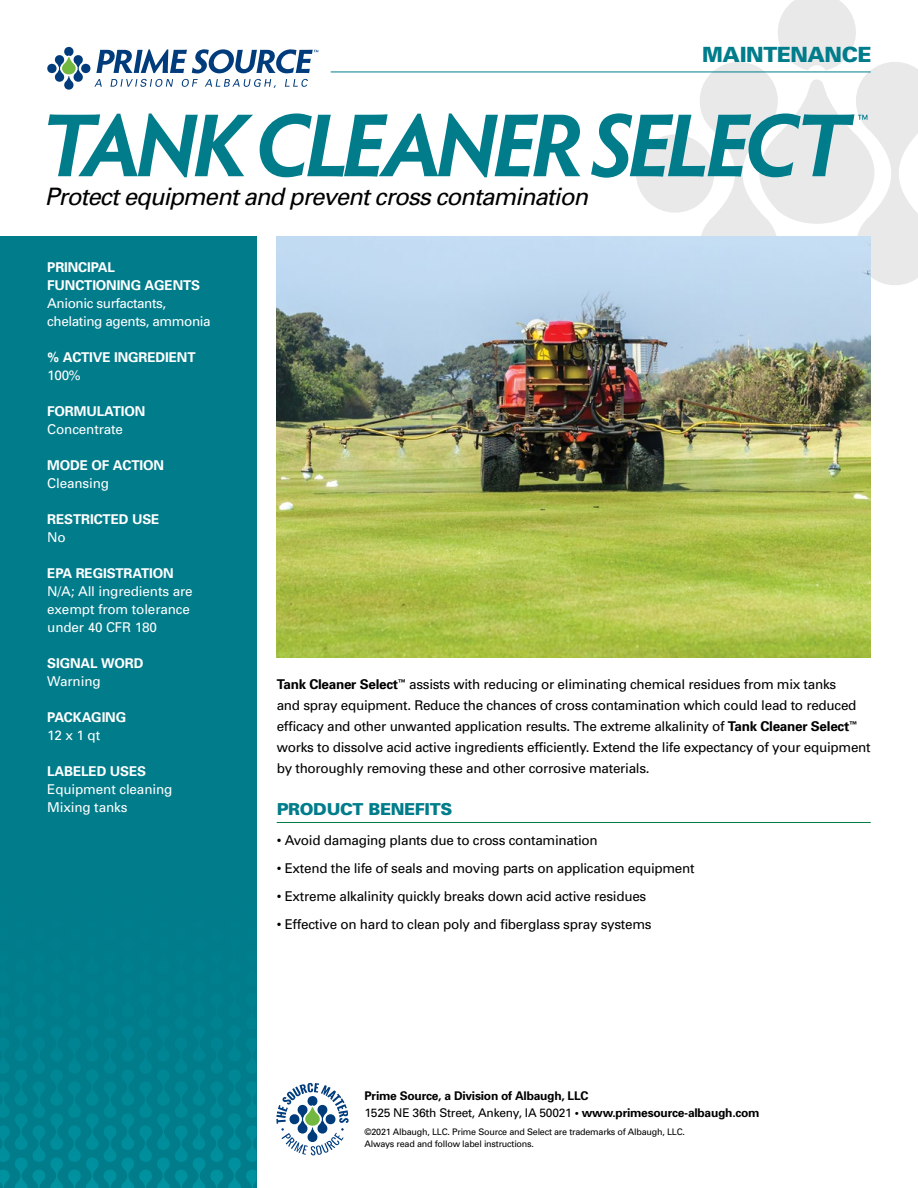
<style>
.page{position:relative;width:918px;height:1188px;background:#fff}
.page>*{position:absolute;margin:0;border:0;box-sizing:border-box;transform-origin:0 0}
.t1{font:italic 24px "Univers";letter-spacing:-.04em;color:#000}
.t2{font:900 21px "Univers";letter-spacing:-.02em;color:#007c8b}
.t3{font:900 16.5px "Univers";letter-spacing:-.02em;color:#007c8b}
.t4{font:13.5px/21px "Univers";letter-spacing:-.02em;color:#000}
.t5{font:700 13.5px/18px "Univers";letter-spacing:-.01em;color:#fff}
.t6{font:13.5px/18px "Univers";letter-spacing:-.01em;color:#fff}
.t7{font:13.5px/18px "Univers";letter-spacing:-.03em;color:#fff}
.t8{font:700 12px/16.5px "Univers";letter-spacing:-.02em;color:#000}
.t9{font:9px/12px "Univers";letter-spacing:-.025em;color:#000}
.s1{font-weight:700}
.s2{font-weight:400}
</style>
<div class="page">
<svg style="left:47px;top:47px;width:271px;height:43px"></svg>
<div style="left:0;top:236px;width:256px;height:952px;background:#007c8b"></div>
<svg style="left:0;top:1075px;width:256px;height:113px"></svg>
<hr style="left:277px;top:822px;width:594px;height:1px;background:#007d43">
<svg style="left:48px;top:113px;width:205px;height:64px"></svg>
<svg style="left:260px;top:113px;width:320px;height:64px"></svg>
<svg style="left:591px;top:0;width:327px;height:285px"></svg>
<img style="left:277px;top:236px;width:594px;height:421px">
<hr style="left:331px;top:72px;width:540px;height:1px;background:#007c8b">
<svg style="left:276px;top:1083px;width:73px;height:72px"></svg>
<h1 class="t1" style="left:45px;top:182px;width:545px">Protect equipment and prevent cross contamination</h1>
<h2 class="t2" style="left:702px;top:42px;width:171px">MAINTENANCE</h2>
<p class="t5" style="left:47px;top:257px;width:154px">PRINCIPAL<br>FUNCTIONING AGENTS</p>
<p class="t7" style="left:47px;top:294px;width:165px">Anionic surfactants, chelating agents, ammonia</p>
<p class="t5" style="left:47px;top:347px;width:150px">% ACTIVE INGREDIENT</p>
<p class="t6" style="left:47px;top:366px;width:35px">100%</p>
<p class="t5" style="left:47px;top:401px;width:100px">FORMULATION</p>
<p class="t6" style="left:47px;top:420px;width:77px">Concentrate</p>
<p class="t5" style="left:47px;top:455px;width:118px">MODE OF ACTION</p>
<p class="t6" style="left:47px;top:474px;width:63px">Cleansing</p>
<p class="t5" style="left:47px;top:509px;width:114px">RESTRICTED USE</p>
<p class="t6" style="left:47px;top:528px;width:20px">No</p>
<p class="t5" style="left:47px;top:563px;width:128px">EPA REGISTRATION</p>
<p class="t6" style="left:47px;top:582px;width:147px">N/A; All ingredients are exempt from tolerance under 40 CFR 180</p>
<p class="t5" style="left:47px;top:653px;width:98px">SIGNAL WORD</p>
<p class="t6" style="left:47px;top:672px;width:55px">Warning</p>
<p class="t5" style="left:47px;top:707px;width:80px">PACKAGING</p>
<p class="t6" style="left:47px;top:726px;width:54px">12 x 1 qt</p>
<p class="t5" style="left:47px;top:761px;width:101px">LABELED USES</p>
<p class="t6" style="left:47px;top:780px;width:127px">Equipment cleaning<br>Mixing tanks</p>
<p class="t4" style="left:277px;top:674px;width:596px"><span class="s1">Tank Cleaner Select</span><sup>™</sup> assists with reducing or eliminating chemical residues from mix tanks<br>and spray equipment. Reduce the chances of cross contamination which could lead to reduced efficacy and other unwanted application results. The extreme alkalinity of <span class="s1">Tank Cleaner Select</span><sup>™ </sup>works to dissolve acid active ingredients efficiently. Extend the life expectancy of your equipment by thoroughly removing these and other corrosive materials.</p>
<p class="t3" style="left:277px;top:798px;width:177px">PRODUCT BENEFITS</p>
<p class="t4" style="left:277px;top:830px;width:323px">• Avoid damaging plants due to cross contamination</p>
<p class="t4" style="left:277px;top:858px;width:419px">• Extend the life of seals and moving parts on application equipment</p>
<p class="t4" style="left:277px;top:885px;width:371px">• Extreme alkalinity quickly breaks down acid active residues</p>
<p class="t4" style="left:277px;top:913px;width:376px">• Effective on hard to clean poly and fiberglass spray systems</p>
<p class="t8" style="left:364px;top:1087px;width:397px">Prime Source, a Division of Albaugh, LLC<br><span class="s2">1525 NE 36th Street, Ankeny, IA 50021</span> • www.primesource-albaugh.com</p>
<p class="t9" style="left:364px;top:1126px;width:322px">©2021 Albaugh, LLC. Prime Source and Select are trademarks of Albaugh, LLC.<br>Always read and follow label instructions.</p>
</div>
